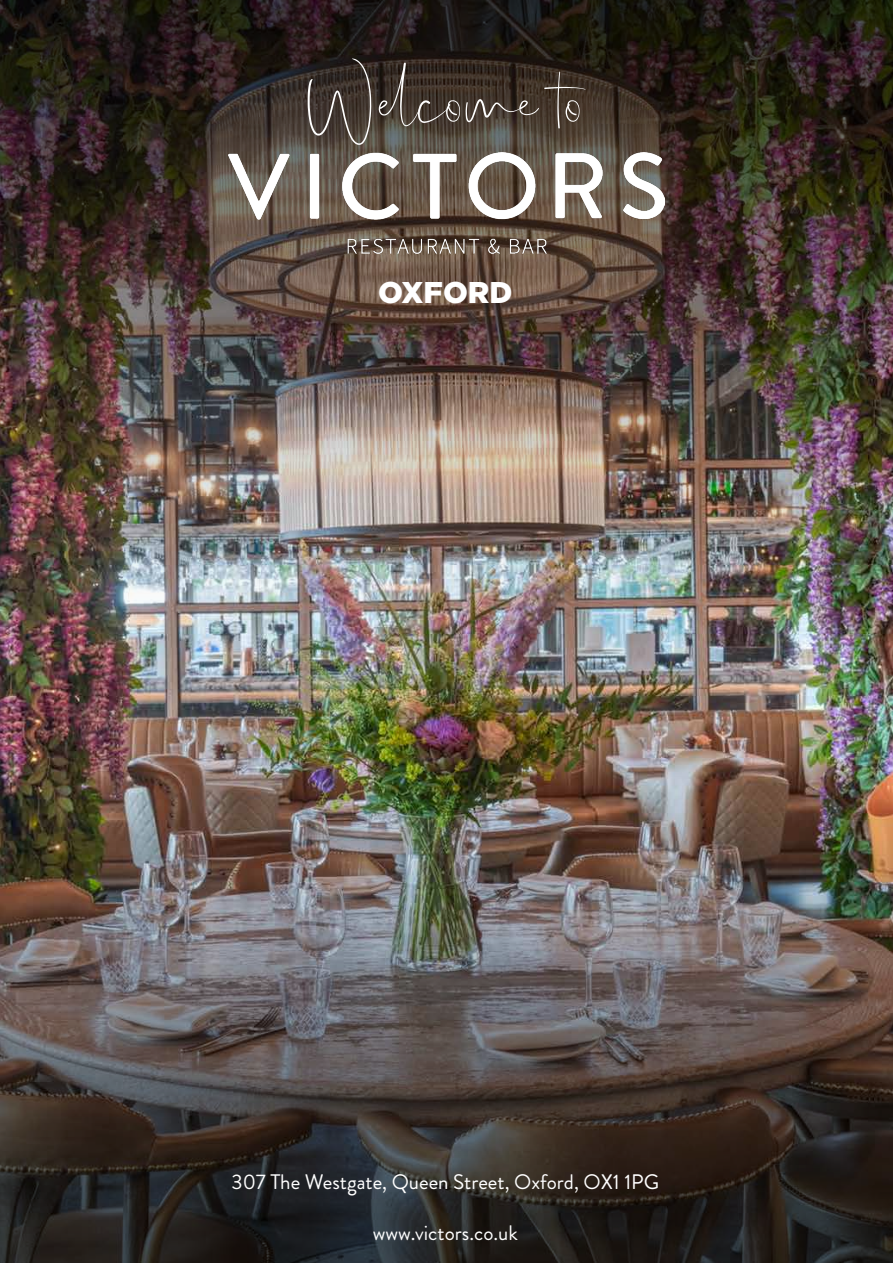
<style>
.page{position:relative;width:893px;height:1263px;background:#fff}
.page>*{position:absolute;margin:0;border:0;box-sizing:border-box;transform-origin:0 0}
.t1{font:90px "Real Kindly";color:#fff}
.t2{font:900 30px "Gotham";color:#fff}
.t3{font:21px "Brandon Grotesque";color:#fff}
</style>
<div class="page">
<img style="left:0;top:660px;width:893px;height:64px">
<img style="left:0;top:724px;width:893px;height:539px">
<img style="left:0;top:0;width:893px;height:660px">
<img style="left:229px;top:152px;width:436px;height:102px">
<h1 class="t1" style="left:308px;top:46px;width:279px">Welcome to</h1>
<h2 class="t2" style="left:378px;top:275px;width:136px">OXFORD</h2>
<p class="t3" style="left:231px;top:1168px;width:429px">307 The Westgate, Queen Street, Oxford, OX1 1PG</p>
<p class="t3" style="left:373px;top:1218px;width:146px">www.victors.co.uk</p>
</div>
